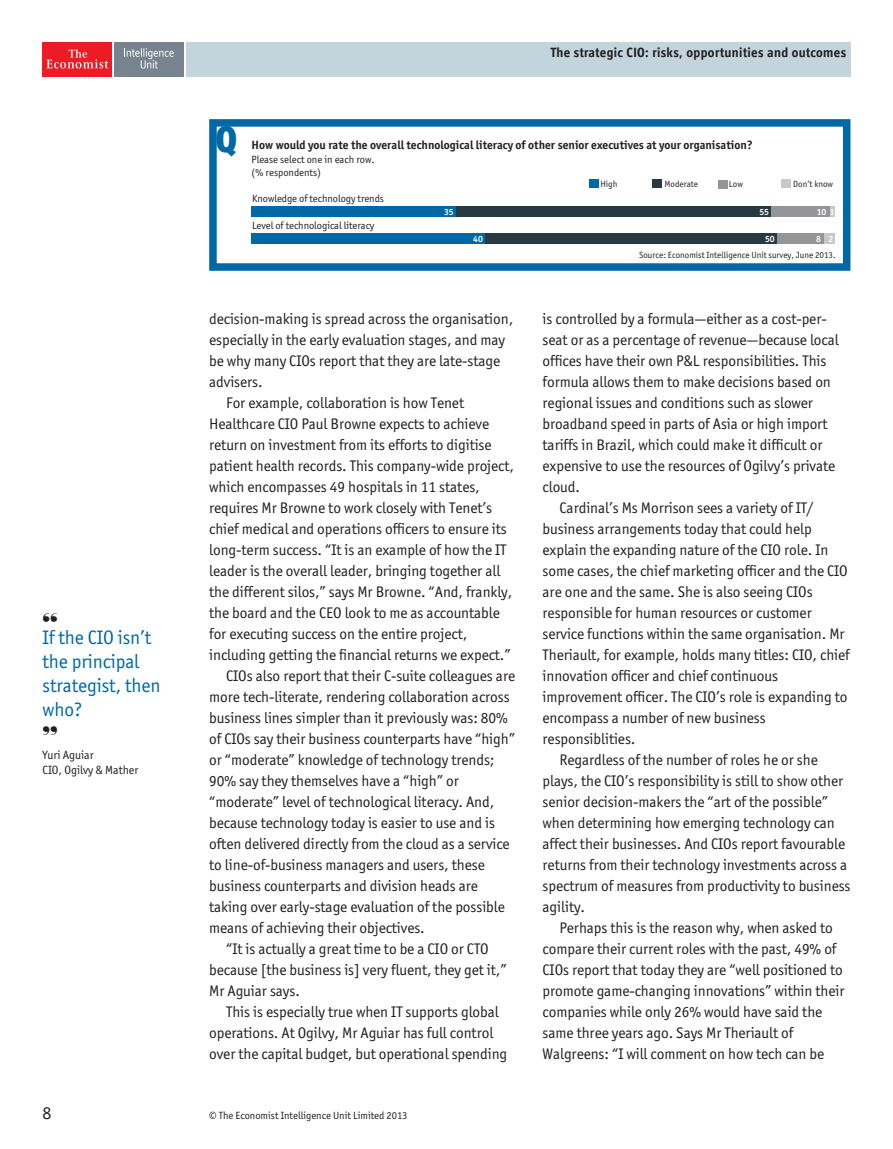
<style>
.page{position:relative;width:893px;height:1149px;background:#fff}
.page>*{position:absolute;margin:0;border:0;box-sizing:border-box;transform-origin:0 0}
.t1{font:900 36px "Officina Display";color:#0068a5}
.t2{font:19.5px/24px "Officina San ITC";letter-spacing:-.005em;color:#0068a5}
.t3{font:18px "Officina San ITC";color:#231f20}
.t4{font:15.3px "Officina San ITC";letter-spacing:-.005em;color:#231f20}
.t5{font:700 13.5px "Officina Display";letter-spacing:.03em;color:#231f20}
.t6{font:700 12px "Officina San ITC";color:#231f20}
.t7{font:12px/15px "Officina San ITC";letter-spacing:-.005em;color:#231f20}
.t8{font:10.5px/13.5px "Officina San ITC";color:#231f20}
.t9{font:9px "Officina San ITC";color:#231f20}
.t10{font:700 9px "Officina San ITC";color:#fff}
</style>
<div class="page">
<div style="left:43px;top:43px;width:69px;height:34px;background:#ed1c24"></div>
<svg style="left:46px;top:49px;width:62px;height:19px"></svg>
<div style="left:114px;top:43px;width:70px;height:34px;background:#77848f"></div>
<svg style="left:124px;top:48px;width:50px;height:21px"></svg>
<div style="left:186px;top:43px;width:664px;height:34px;background:#c3d4dd"></div>
<svg style="left:209px;top:119px;width:641px;height:152px"></svg>
<div style="left:829px;top:206px;width:6px;height:11px;background:#c6c8ca"></div>
<div style="left:823px;top:233px;width:12px;height:11px;background:#c6c8ca"></div>
<div style="left:771px;top:206px;width:58px;height:11px;background:#939598"></div>
<div style="left:777px;top:233px;width:46px;height:11px;background:#939598"></div>
<div style="left:456px;top:206px;width:315px;height:11px;background:#293941"></div>
<div style="left:485px;top:233px;width:292px;height:11px;background:#293941"></div>
<div style="left:252px;top:206px;width:204px;height:11px;background:#0068a5"></div>
<div style="left:252px;top:233px;width:233px;height:11px;background:#0068a5"></div>
<div style="left:782px;top:179px;width:9px;height:9px;background:#c6c8ca"></div>
<div style="left:718px;top:180px;width:10px;height:8px;background:#939598"></div>
<div style="left:589px;top:179px;width:10px;height:9px;background:#0068a5"></div>
<div style="left:652px;top:179px;width:10px;height:9px;background:#293941"></div>
<p class="t2" style="left:43px;top:625px;width:120px">If the CIO isn’t the principal strategist, then who?</p>
<p class="t7" style="left:43px;top:747px;width:97px">Yuri Aguiar<br>CIO, Ogilvy &amp; Mather</p>
<p class="t5" style="left:550px;top:46px;width:297px">The strategic CIO: risks, opportunities and outcomes</p>
<h1 class="t1" style="left:216px;top:122px;width:23px">Q</h1>
<p class="t6" style="left:252px;top:139px;width:503px">How would you rate the overall technological literacy of other senior executives at your organisation?</p>
<p class="t8" style="left:252px;top:153px;width:125px">Please select one in each row. (% respondents)</p>
<p class="t10" style="left:444px;top:207px;width:11px">35</p>
<p class="t10" style="left:759px;top:207px;width:11px">55</p>
<p class="t10" style="left:817px;top:207px;width:19px">10 1</p>
<p class="t10" style="left:473px;top:234px;width:11px">40</p>
<p class="t10" style="left:765px;top:234px;width:11px">50</p>
<p class="t10" style="left:816px;top:234px;width:19px">8 2</p>
<p class="t9" style="left:600px;top:179px;width:19px">High</p>
<p class="t9" style="left:665px;top:179px;width:35px">Moderate</p>
<p class="t9" style="left:729px;top:179px;width:16px">Low</p>
<p class="t9" style="left:793px;top:179px;width:41px">Don’t know</p>
<p class="t8" style="left:252px;top:192px;width:133px">Knowledge of technology trends</p>
<p class="t8" style="left:252px;top:219px;width:124px">Level of technological literacy</p>
<p class="t9" style="left:639px;top:250px;width:198px">Source: Economist Intelligence Unit survey, June 2013.</p>
<p class="t4" style="left:209px;top:311px;width:305px">decision-making is spread across the organisation,</p>
<p class="t4" style="left:209px;top:332px;width:297px">especially in the early evaluation stages, and may</p>
<p class="t4" style="left:209px;top:353px;width:293px">be why many CIOs report that they are late-stage</p>
<p class="t4" style="left:209px;top:374px;width:55px">advisers.</p>
<p class="t4" style="left:226px;top:395px;width:239px">For example, collaboration is how Tenet</p>
<p class="t4" style="left:209px;top:416px;width:281px">Healthcare CIO Paul Browne expects to achieve</p>
<p class="t4" style="left:209px;top:437px;width:284px">return on investment from its efforts to digitise</p>
<p class="t4" style="left:209px;top:458px;width:306px">patient health records. This company-wide project,</p>
<p class="t4" style="left:209px;top:479px;width:272px">which encompasses 49 hospitals in 11 states,</p>
<p class="t4" style="left:209px;top:500px;width:284px">requires Mr Browne to work closely with Tenet’s</p>
<p class="t4" style="left:209px;top:521px;width:299px">chief medical and operations officers to ensure its</p>
<p class="t4" style="left:209px;top:542px;width:299px">long-term success. “It is an example of how the IT</p>
<p class="t4" style="left:209px;top:563px;width:293px">leader is the overall leader, bringing together all</p>
<p class="t4" style="left:209px;top:584px;width:305px">the different silos,” says Mr Browne. “And, frankly,</p>
<p class="t4" style="left:209px;top:605px;width:292px">the board and the CEO look to me as accountable</p>
<p class="t4" style="left:209px;top:626px;width:260px">for executing success on the entire project,</p>
<p class="t4" style="left:209px;top:647px;width:303px">including getting the financial returns we expect.”</p>
<p class="t4" style="left:226px;top:668px;width:290px">CIOs also report that their C-suite colleagues are</p>
<p class="t4" style="left:209px;top:689px;width:302px">more tech-literate, rendering collaboration across</p>
<p class="t4" style="left:209px;top:710px;width:300px">business lines simpler than it previously was: 80%</p>
<p class="t4" style="left:209px;top:731px;width:307px">of CIOs say their business counterparts have “high”</p>
<p class="t4" style="left:209px;top:752px;width:287px">or “moderate” knowledge of technology trends;</p>
<p class="t4" style="left:209px;top:773px;width:251px">90% say they themselves have a “high” or</p>
<p class="t4" style="left:209px;top:794px;width:287px">“moderate” level of technological literacy. And,</p>
<p class="t4" style="left:209px;top:815px;width:287px">because technology today is easier to use and is</p>
<p class="t4" style="left:209px;top:836px;width:302px">often delivered directly from the cloud as a service</p>
<p class="t4" style="left:209px;top:857px;width:277px">to line-of-business managers and users, these</p>
<p class="t4" style="left:209px;top:878px;width:270px">business counterparts and division heads are</p>
<p class="t4" style="left:209px;top:899px;width:297px">taking over early-stage evaluation of the possible</p>
<p class="t4" style="left:209px;top:920px;width:217px">means of achieving their objectives.</p>
<p class="t4" style="left:226px;top:941px;width:264px">“It is actually a great time to be a CIO or CTO</p>
<p class="t4" style="left:209px;top:962px;width:299px">because [the business is] very fluent, they get it,”</p>
<p class="t4" style="left:209px;top:983px;width:92px">Mr Aguiar says.</p>
<p class="t4" style="left:226px;top:1004px;width:274px">This is especially true when IT supports global</p>
<p class="t4" style="left:209px;top:1025px;width:286px">operations. At Ogilvy, Mr Aguiar has full control</p>
<p class="t4" style="left:209px;top:1046px;width:300px">over the capital budget, but operational spending</p>
<p class="t4" style="left:543px;top:311px;width:286px">is controlled by a formula—either as a cost-per-</p>
<p class="t4" style="left:543px;top:332px;width:298px">seat or as a percentage of revenue—because local</p>
<p class="t4" style="left:543px;top:353px;width:285px">offices have their own P&amp;L responsibilities. This</p>
<p class="t4" style="left:543px;top:374px;width:290px">formula allows them to make decisions based on</p>
<p class="t4" style="left:543px;top:395px;width:272px">regional issues and conditions such as slower</p>
<p class="t4" style="left:543px;top:416px;width:286px">broadband speed in parts of Asia or high import</p>
<p class="t4" style="left:543px;top:437px;width:281px">tariffs in Brazil, which could make it difficult or</p>
<p class="t4" style="left:543px;top:458px;width:294px">expensive to use the resources of Ogilvy’s private</p>
<p class="t4" style="left:543px;top:479px;width:39px">cloud.</p>
<p class="t4" style="left:560px;top:500px;width:256px">Cardinal’s Ms Morrison sees a variety of IT/</p>
<p class="t4" style="left:543px;top:521px;width:271px">business arrangements today that could help</p>
<p class="t4" style="left:543px;top:542px;width:287px">explain the expanding nature of the CIO role. In</p>
<p class="t4" style="left:543px;top:563px;width:307px">some cases, the chief marketing officer and the CIO</p>
<p class="t4" style="left:543px;top:584px;width:272px">are one and the same. She is also seeing CIOs</p>
<p class="t4" style="left:543px;top:605px;width:271px">responsible for human resources or customer</p>
<p class="t4" style="left:543px;top:626px;width:304px">service functions within the same organisation. Mr</p>
<p class="t4" style="left:543px;top:647px;width:309px">Theriault, for example, holds many titles: CIO, chief</p>
<p class="t4" style="left:543px;top:668px;width:237px">innovation officer and chief continuous</p>
<p class="t4" style="left:543px;top:689px;width:306px">improvement officer. The CIO’s role is expanding to</p>
<p class="t4" style="left:543px;top:710px;width:225px">encompass a number of new business</p>
<p class="t4" style="left:543px;top:731px;width:94px">responsiblities.</p>
<p class="t4" style="left:560px;top:752px;width:260px">Regardless of the number of roles he or she</p>
<p class="t4" style="left:543px;top:773px;width:302px">plays, the CIO’s responsibility is still to show other</p>
<p class="t4" style="left:543px;top:794px;width:287px">senior decision-makers the “art of the possible”</p>
<p class="t4" style="left:543px;top:815px;width:294px">when determining how emerging technology can</p>
<p class="t4" style="left:543px;top:836px;width:304px">affect their businesses. And CIOs report favourable</p>
<p class="t4" style="left:543px;top:857px;width:306px">returns from their technology investments across a</p>
<p class="t4" style="left:543px;top:878px;width:309px">spectrum of measures from productivity to business</p>
<p class="t4" style="left:543px;top:899px;width:44px">agility.</p>
<p class="t4" style="left:560px;top:920px;width:275px">Perhaps this is the reason why, when asked to</p>
<p class="t4" style="left:543px;top:941px;width:295px">compare their current roles with the past, 49% of</p>
<p class="t4" style="left:543px;top:962px;width:302px">CIOs report that today they are “well positioned to</p>
<p class="t4" style="left:543px;top:983px;width:303px">promote game-changing innovations” within their</p>
<p class="t4" style="left:543px;top:1004px;width:281px">companies while only 26% would have said the</p>
<p class="t4" style="left:543px;top:1025px;width:252px">same three years ago. Says Mr Theriault of</p>
<p class="t4" style="left:543px;top:1046px;width:283px">Walgreens: “I will comment on how tech can be</p>
<p class="t3" style="left:43px;top:1103px;width:10px">8</p>
<p class="t8" style="left:209px;top:1108px;width:200px">© The Economist Intelligence Unit Limited 2013</p>
</div>
